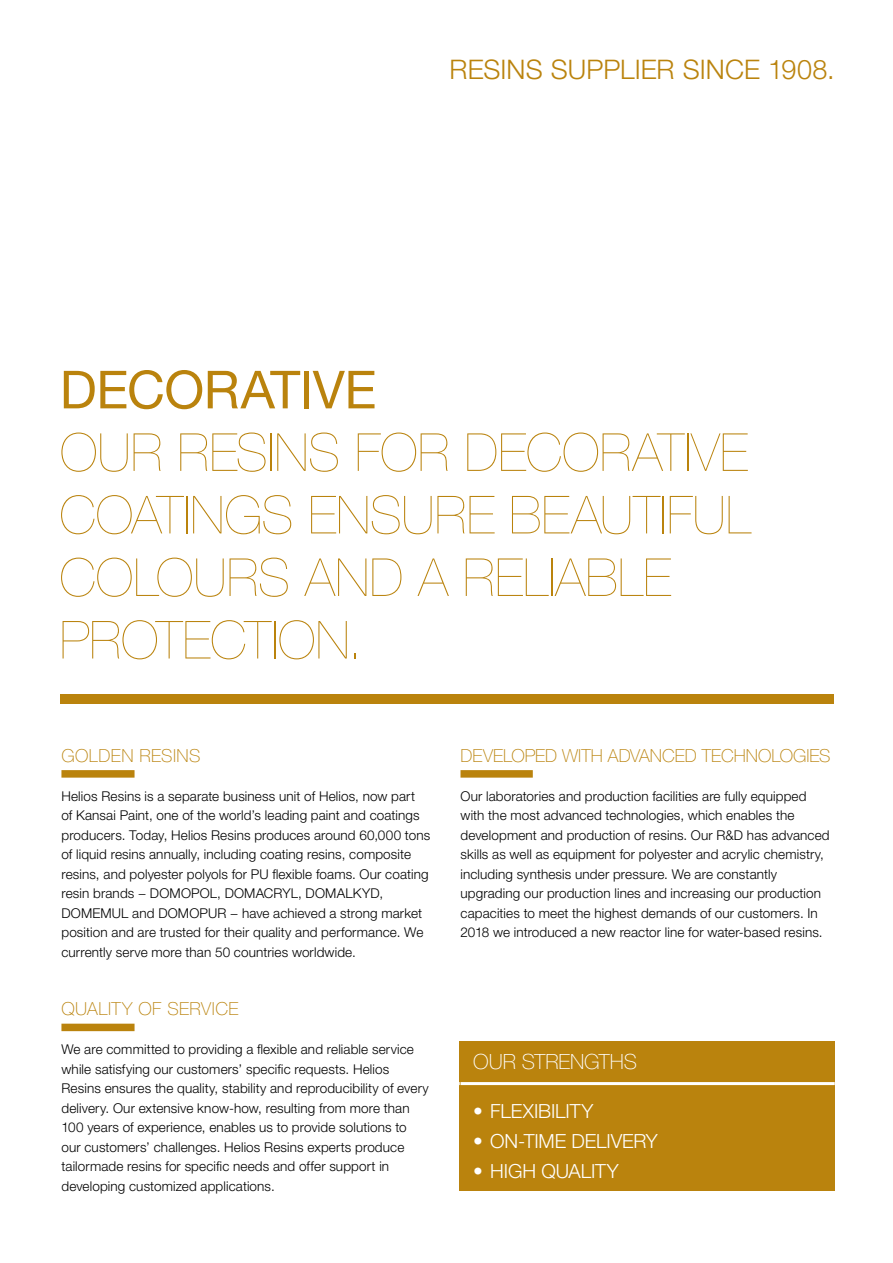
<style>
.page{position:relative;width:893px;height:1263px;background:#fff}
.page>*{position:absolute;margin:0;border:0;box-sizing:border-box;transform-origin:0 0}
.t1{font:200 52.5px/62.6px "Helvetica Neue LT Pro";color:#ba830d}
.t2{font:52.5px "Helvetica Neue LT Pro";letter-spacing:-.01em;color:#ba830d}
.t3{font:300 27px "Helvetica Neue LT Pro";letter-spacing:.005em;color:#ba830d}
.t4{font:100 21px "Helvetica Neue LT Pro";letter-spacing:-.005em;color:#fff}
.t5{font:300 19.5px "Helvetica Neue LT Pro";letter-spacing:-.005em;color:#fff}
.t6{font:100 18px "Helvetica Neue LT Pro";letter-spacing:.005em;color:#ba830d}
.t7{font:100 18px "Helvetica Neue LT Pro";letter-spacing:.025em;color:#ba830d}
.t8{font:300 13.5px/19.5px "Helvetica Neue LT Pro";letter-spacing:.01em;color:#000}
</style>
<div class="page">
<div style="left:60px;top:694px;width:773px;height:10px;background:#ba830d"></div>
<div style="left:61px;top:770px;width:74px;height:8px;background:#ba830d"></div>
<div style="left:61px;top:1024px;width:74px;height:7px;background:#ba830d"></div>
<div style="left:460px;top:770px;width:73px;height:8px;background:#ba830d"></div>
<div style="left:460px;top:1041px;width:375px;height:150px;background:#ba830d"></div>
<hr style="left:460px;top:1082px;width:375px;height:3px;background:#fff">
<h2 class="t3" style="left:450px;top:53px;width:387px">RESINS SUPPLIER SINCE 1908.</h2>
<h1 class="t2" style="left:60px;top:357px;width:318px">DECORATIVE</h1>
<h1 class="t1" style="left:60px;top:421px;width:693px">OUR RESINS FOR DECORATIVE<br>COATINGS ENSURE BEAUTIFUL<br>COLOURS AND A RELIABLE<br>PROTECTION.</h1>
<h3 class="t7" style="left:61px;top:744px;width:141px">GOLDEN RESINS</h3>
<p class="t8" style="left:61px;top:786px;width:370px">Helios Resins is a separate business unit of Helios, now part<br>of Kansai Paint, one of the world’s leading paint and coatings producers. Today, Helios Resins produces around 60,000 tons of liquid resins annually, including coating resins, composite resins, and polyester polyols for PU flexible foams. Our coating resin brands − DOMOPOL, DOMACRYL, DOMALKYD, DOMEMUL and DOMOPUR − have achieved a strong market position and are trusted for their quality and performance. We currently serve more than 50 countries worldwide.</p>
<h3 class="t7" style="left:61px;top:998px;width:179px">QUALITY OF SERVICE</h3>
<p class="t8" style="left:61px;top:1039px;width:369px">We are committed to providing a flexible and reliable service while satisfying our customers’ specific requests. Helios Resins ensures the quality, stability and reproducibility of every delivery. Our extensive know-how, resulting from more than 100 years of experience, enables us to provide solutions to our customers’ challenges. Helios Resins experts produce tailormade resins for specific needs and offer support in developing customized applications.</p>
<h3 class="t6" style="left:460px;top:744px;width:371px">DEVELOPED WITH ADVANCED TECHNOLOGIES</h3>
<p class="t8" style="left:460px;top:786px;width:371px">Our laboratories and production facilities are fully equipped with the most advanced technologies, which enables the development and production of resins. Our R&amp;D has advanced skills as well as equipment for polyester and acrylic chemistry, including synthesis under pressure. We are constantly upgrading our production lines and increasing our production capacities to meet the highest demands of our customers. In 2018 we introduced a new reactor line for water-based resins.</p>
<h3 class="t4" style="left:473px;top:1049px;width:165px">OUR STRENGTHS</h3>
<h3 class="t5" style="left:473px;top:1099px;width:121px">• FLEXIBILITY</h3>
<h3 class="t5" style="left:473px;top:1129px;width:186px">• ON-TIME DELIVERY</h3>
<h3 class="t5" style="left:473px;top:1159px;width:147px">• HIGH QUALITY</h3>
</div>
